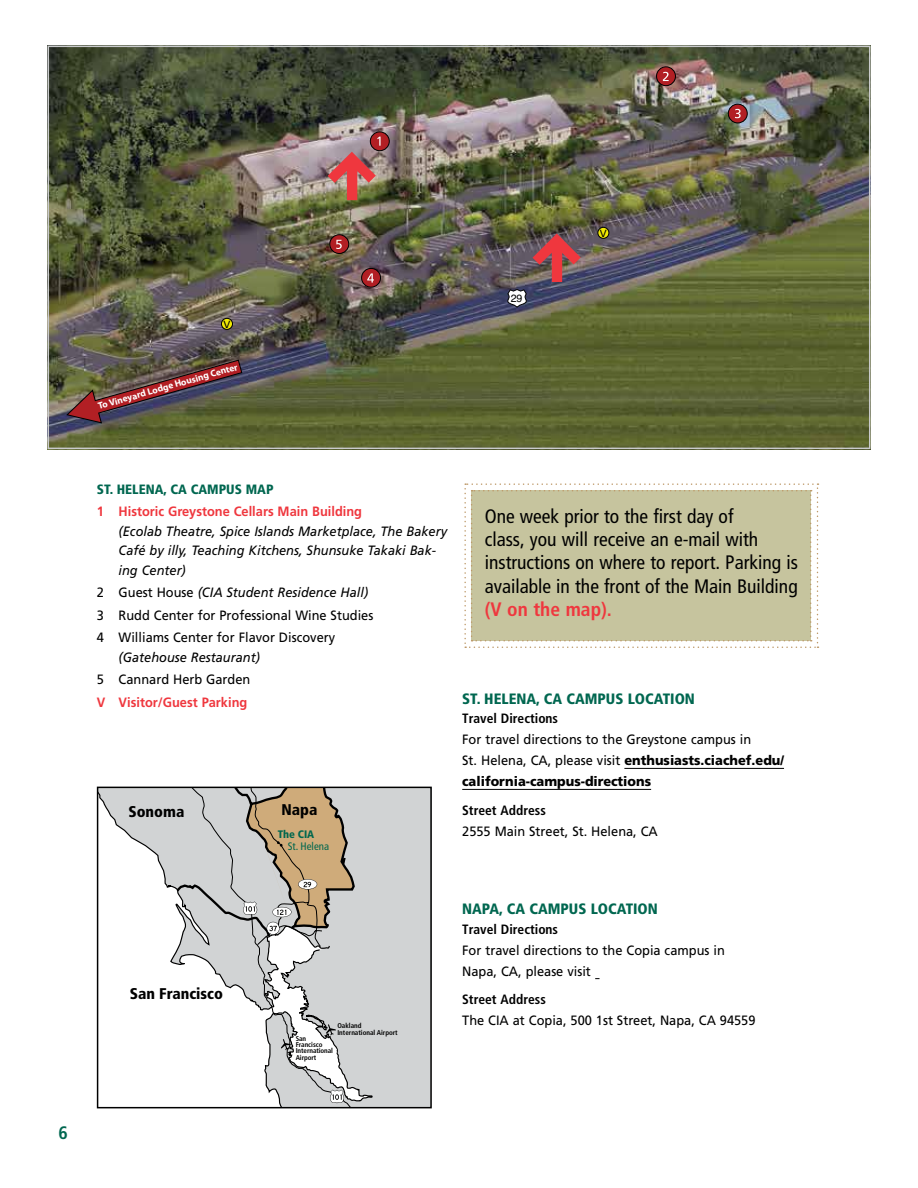
<style>
.page{position:relative;width:918px;height:1188px;background:#fff}
.page>*{position:absolute;margin:0;border:0;box-sizing:border-box;transform-origin:0 0}
.t1{font:condensed 19.5px/23.4px "Frutiger";color:#000}
.t2{font:700 condensed 19.5px "Frutiger";color:#ef373e}
.t3{font:700 condensed 18px "Frutiger";color:#006750}
.t4{font:900 condensed 15.45px "Frutiger";color:#000}
.t5{font:900 condensed 15px "Frutiger";color:#006750}
.t6{font:13.5px/21px "Frutiger";color:#000;scale:.95 1}
.t7{font:italic 13.5px/19.5px "Frutiger";color:#000;scale:.95 1}
.t8{font:700 condensed 13.5px "Frutiger";color:#000}
.t9{font:700 13.5px "Frutiger";color:#ef373e;scale:.95 1}
.t10{font:900 condensed 13.5px "Frutiger";color:#006750}
.t11{font:condensed 10.8px "Frutiger";color:#00674e}
.t12{font:900 condensed 10.8px "Frutiger";color:#00674e}
.t13{font:10.65px "Helvetica";color:#000}
.t14{font:10.35px "Frutiger";color:#020101}
.t15{font:700 9.45px "Myriad";color:#fff}
.t16{font:700 condensed 7.05px/6.1px "Frutiger";letter-spacing:-.005em;color:#000}
.s1{font-style:italic}
.s2{font-weight:900}
</style>
<div class="page">
<img style="left:51px;top:49px;width:816px;height:397px">
<svg style="left:507px;top:288px;width:21px;height:20px"></svg>
<div style="left:370px;top:132px;width:19px;height:19px;background:#b21f24;border-radius:50%"></div>
<div style="left:370px;top:132px;width:19px;height:19px;border:1px solid #000;border-radius:50%"></div>
<svg style="left:377px;top:137px;width:4px;height:9px"></svg>
<div style="left:657px;top:67px;width:18px;height:19px;background:#b21f24;border-radius:50%"></div>
<div style="left:656px;top:67px;width:20px;height:19px;border:1px solid #000;border-radius:50%"></div>
<svg style="left:663px;top:72px;width:6px;height:9px"></svg>
<div style="left:728px;top:104px;width:19px;height:19px;background:#b21f24;border-radius:50%"></div>
<div style="left:728px;top:104px;width:19px;height:19px;border:1px solid #000;border-radius:50%"></div>
<svg style="left:735px;top:109px;width:6px;height:9px"></svg>
<div style="left:362px;top:268px;width:19px;height:19px;background:#b21f24;border-radius:50%"></div>
<div style="left:362px;top:268px;width:19px;height:19px;border:1px solid #000;border-radius:50%"></div>
<svg style="left:367px;top:273px;width:7px;height:10px"></svg>
<img style="left:67px;top:360px;width:175px;height:63px">
<div style="left:221px;top:318px;width:12px;height:11px;background:#f0e904;border-radius:50%"></div>
<div style="left:221px;top:318px;width:12px;height:12px;border:1px solid #000;border-radius:50%"></div>
<div style="left:598px;top:227px;width:11px;height:11px;background:#f0e904;border-radius:50%"></div>
<div style="left:598px;top:227px;width:11px;height:11px;border:1px solid #000;border-radius:50%"></div>
<div style="left:330px;top:235px;width:19px;height:18px;background:#b21f24;border-radius:50%"></div>
<div style="left:330px;top:235px;width:19px;height:19px;border:1px solid #000;border-radius:50%"></div>
<svg style="left:336px;top:240px;width:6px;height:9px"></svg>
<div style="left:48px;top:46px;width:822px;height:403px;border:2px solid #c9cacc"></div>
<div style="left:332px;top:810px;width:99px;height:180px;background:#d1d3d4"></div>
<div style="left:318px;top:787px;width:113px;height:31px;background:#d1d3d4"></div>
<div style="left:388px;top:981px;width:43px;height:127px;background:#d1d3d4"></div>
<div style="left:373px;top:990px;width:15px;height:115px;background:#d1d3d4"></div>
<svg style="left:100px;top:790px;width:273px;height:315px"></svg>
<div style="left:97px;top:787px;width:335px;height:321px;border:2px solid #000"></div>
<svg style="left:464px;top:483px;width:355px;height:165px;background:#cccaa8"></svg>
<hr style="left:624px;top:768px;width:160px;height:1px;background:#000">
<hr style="left:462px;top:789px;width:189px;height:1px;background:#000">
<svg style="left:328px;top:152px;width:48px;height:48px;background:#968f7e"></svg>
<svg style="left:533px;top:234px;width:48px;height:48px;background:#665f66"></svg>
<h2 class="t3" style="left:59px;top:1122px;width:11px">6</h2>
<p class="t14" style="left:224px;top:318px;width:8px">V</p>
<p class="t15" style="left:97px;top:402px;width:146px;rotate:-16deg">To Vineyard Lodge Housing Center</p>
<p class="t13" style="left:511px;top:290px;width:13px">29</p>
<p class="t14" style="left:600px;top:227px;width:8px">V</p>
<p class="t10" style="left:97px;top:481px;width:178px">ST. HELENA, CA CAMPUS MAP</p>
<p class="t9" style="left:97px;top:503px;width:281px">1 Historic Greystone Cellars Main Building</p>
<p class="t7" style="left:119px;top:521px;width:347px">(Ecolab Theatre, Spice Islands Marketplace, The Bakery<br>Café by illy, Teaching Kitchens, Shunsuke Takaki Bak&shy;ing Center)</p>
<p class="t6" style="left:97px;top:581px;width:293px;line-height:22.5px">2 Guest House <span class="s1">(CIA Student Residence Hall)<br></span>3 Rudd Center for Professional Wine Studies<br>4 Williams Center for Flavor Discovery</p>
<p class="t7" style="left:119px;top:647px;width:150px">(Gatehouse Restaurant)</p>
<p class="t6" style="left:97px;top:669px;width:163px">5 Cannard Herb Garden</p>
<p class="t9" style="left:97px;top:694px;width:160px">V Visitor/Guest Parking</p>
<p class="t4" style="left:128px;top:803px;width:58px">Sonoma</p>
<p class="t4" style="left:282px;top:800px;width:37px">Napa</p>
<p class="t12" style="left:278px;top:828px;width:38px">The CIA</p>
<p class="t11" style="left:288px;top:840px;width:43px">St. Helena</p>
<h1 class="t1" style="left:485px;top:504px;width:315px">One week prior to the first day of<br>class, you will receive an e-mail with instructions on where to report. Parking is available in the front of the Main Building</h1>
<h1 class="t2" style="left:485px;top:598px;width:129px">(V on the map).</h1>
<p class="t5" style="left:462px;top:690px;width:234px">ST. HELENA, CA CAMPUS LOCATION</p>
<p class="t8" style="left:462px;top:711px;width:97px">Travel Directions</p>
<p class="t6" style="left:462px;top:729px;width:340px">For travel directions to the Greystone campus in<br>St. Helena, CA, please visit <span class="s2">enthusiasts.ciachef.edu/ california-campus-directions</span></p>
<p class="t8" style="left:462px;top:802px;width:85px">Street Address</p>
<p class="t6" style="left:462px;top:821px;width:207px">2555 Main Street, St. Helena, CA</p>
<p class="t4" style="left:130px;top:984px;width:95px">San Francisco</p>
<p class="t16" style="left:337px;top:1022px;width:62px;line-height:7.1px">Oakland<br>International Airport</p>
<p class="t16" style="left:296px;top:1035px;width:39px">San<br>Francisco<br>International<br>Airport</p>
<p class="t5" style="left:462px;top:900px;width:197px">NAPA, CA CAMPUS LOCATION</p>
<p class="t8" style="left:462px;top:921px;width:97px">Travel Directions</p>
<p class="t6" style="left:462px;top:940px;width:278px">For travel directions to the Copia campus in<br>Napa, CA, please visit</p>
<p class="t8" style="left:462px;top:991px;width:85px">Street Address</p>
<p class="t6" style="left:462px;top:1010px;width:310px">The CIA at Copia, 500 1st Street, Napa, CA 94559</p>
</div>
